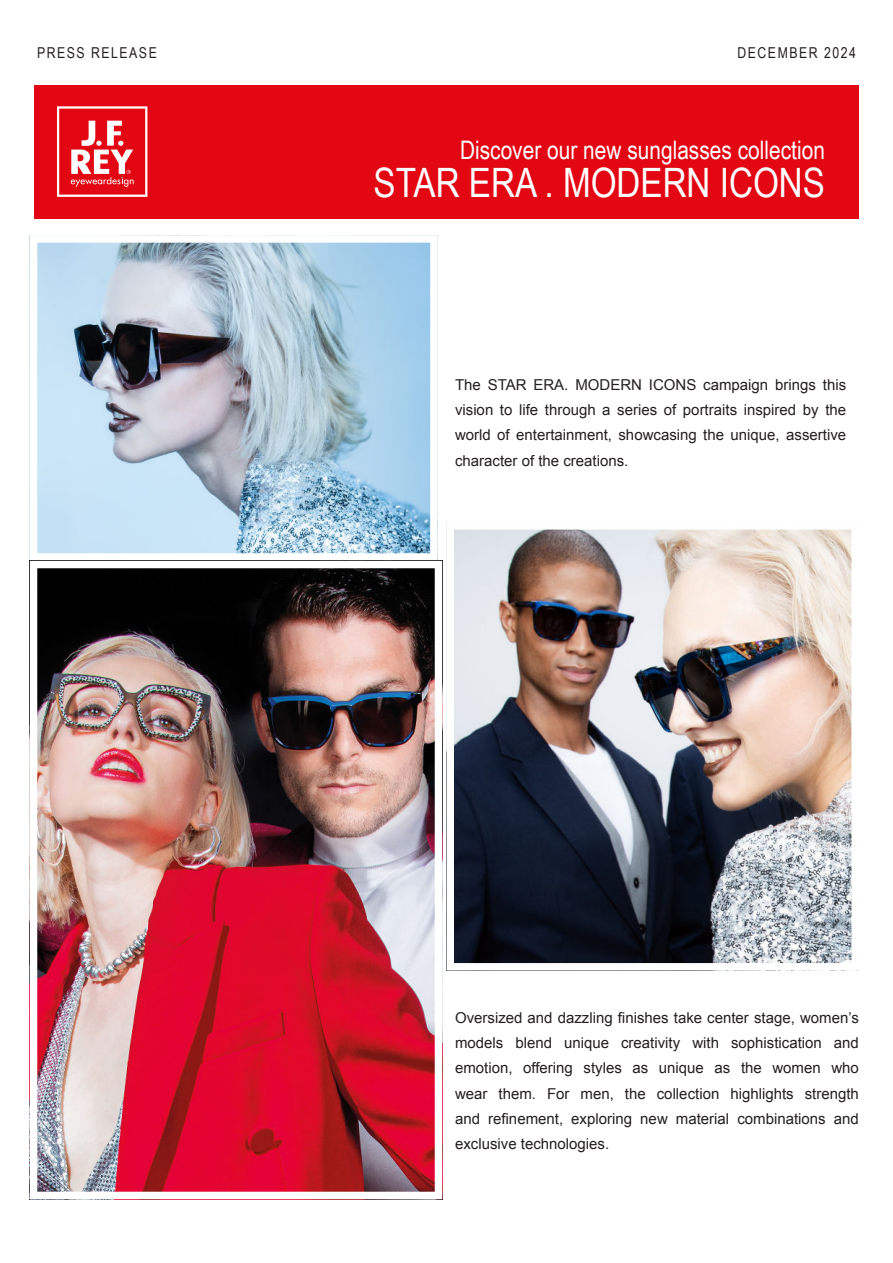
<style>
.page{position:relative;width:893px;height:1263px;background:#fff}
.page>*{position:absolute;margin:0;border:0;box-sizing:border-box;transform-origin:0 0}
.t1{font:40.5px "Arial Narrow";color:#fff}
.t2{font:25.5px "Arial Narrow";color:#fff}
.t3{font:15px/25.2px "Arial";color:#231f20;text-align:justify}
.t4{font:15px "Arial Narrow";letter-spacing:.1em;color:#231f20}
</style>
<div class="page">
<div style="left:34px;top:85px;width:825px;height:133px;background:#e30713"></div>
<img style="left:39px;top:244px;width:390px;height:308px">
<div style="left:30px;top:235px;width:408px;height:326px;border:8px solid #fff"></div>
<img style="left:455px;top:531px;width:395px;height:430px">
<div style="left:446px;top:522px;width:413px;height:448px;border:8px solid #fff"></div>
<img style="left:39px;top:570px;width:394px;height:620px">
<div style="left:30px;top:561px;width:412px;height:638px;border:8px solid #fff"></div>
<svg style="left:57px;top:106px;width:90px;height:91px"></svg>
<p class="t4" style="left:37px;top:47px;width:121px">PRESS RELEASE</p>
<p class="t4" style="left:737px;top:47px;width:120px">DECEMBER 2024</p>
<h2 class="t2" style="left:460px;top:141px;width:366px">Discover our new sunglasses collection</h2>
<h1 class="t1" style="left:373px;top:167px;width:453px">STAR ERA . MODERN ICONS</h1>
<p class="t3" style="left:455px;top:373px;width:393px">The STAR ERA. MODERN ICONS campaign brings this vision to life through a series of portraits inspired by the world of entertainment, showcasing the unique, assertive character of the creations.</p>
<p class="t3" style="left:455px;top:1005px;width:405px">Oversized and dazzling finishes take center stage, women’s models blend unique creativity with sophistication and emotion, offering styles as unique as the women who wear them. For men, the collection highlights strength and refinement, exploring new material combinations and exclusive technologies.</p>
</div>
